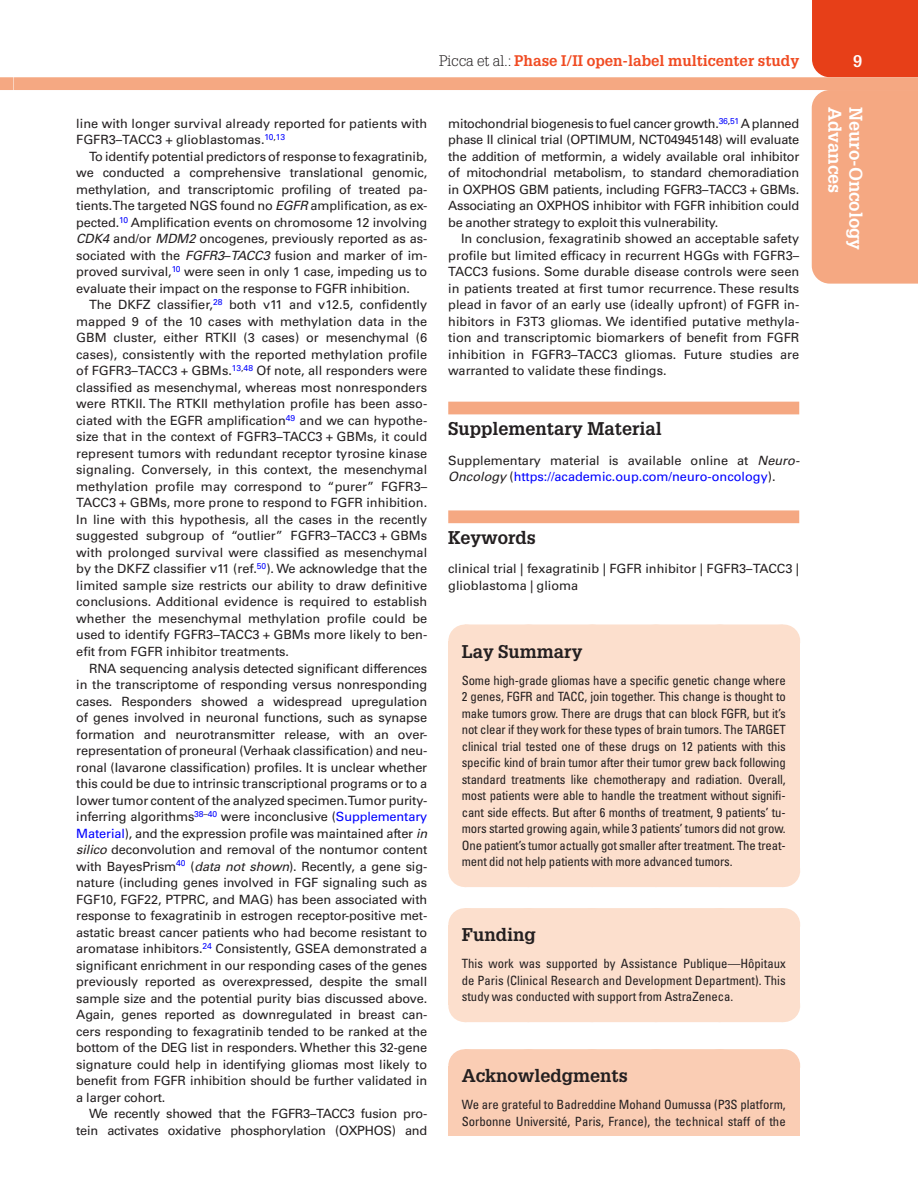
<style>
.page{position:relative;width:918px;height:1202px;background:#fff}
.page>*{position:absolute;margin:0;border:0;box-sizing:border-box;transform-origin:0 0}
.t1{font:18px "Glypha LT Std Bold 3";color:#fff}
.Supp_Head{font:700 18px "Glypha LT Std";color:#231f20}
.EM_Head{font:700 18px "Glypha LT Std";color:#231f20}
.EM_Ack_Head{font:700 18px "Glypha LT Std";color:#231f20}
.HeadA{font:700 18px "Glypha LT Std";color:#231f20}
.t2{font:700 16.5px "Glypha LT Std";color:#fff}
.t3{font:15px "Glypha LT Std Bold 4";color:#f04b22}
.TextInd{font:12.75px/16.5px "Univers LT Std";letter-spacing:-.01em;color:#231f20;text-align:justify}
.EM_Text{font:condensed 12.75px/16.5px "Univers LT Std";letter-spacing:-.005em;color:#231f20;text-align:justify}
.EM_Ack_Text{font:condensed 12.75px/16.5px "Univers LT Std";color:#231f20}
.Supp_Text{font:12.75px/16.5px "Univers LT Std";color:#231f20}
.Text{font:12.75px/16.5px "Univers LT Std";color:#231f20}
.s1{font-family:"Glypha LT Std Light 2";color:#231f20}
.s2{font-style:italic}
.s3{color:#00f}
</style>
<div class="page">
<div style="left:812px;top:90px;width:106px;height:194px;background:#f5a882"></div>
<div style="left:812px;top:0;width:106px;height:77px;background:#e73f18"></div>
<div style="left:0;top:77px;width:14px;height:13px;background:#f5a882"></div>
<div style="left:14px;top:77px;width:904px;height:13px;background:#f5a882"></div>
<div style="left:448px;top:401px;width:351px;height:13px;background:#f5a882"></div>
<div style="left:448px;top:510px;width:351px;height:13px;background:#f5a882"></div>
<div style="left:448px;top:641px;width:351px;height:33px;background:#fcdfcd"></div>
<div style="left:465px;top:624px;width:318px;height:33px;background:#fcdfcd"></div>
<svg style="left:528px;top:624px;width:223px;height:1px"></svg>
<hr style="left:783px;top:624px;width:1px;height:33px;background:#fcdfcd">
<div style="left:448px;top:672px;width:351px;height:197px;background:#fcdfcd"></div>
<div style="left:465px;top:854px;width:318px;height:33px;background:#fcdfcd"></div>
<hr style="left:783px;top:854px;width:1px;height:33px;background:#fcdfcd">
<div style="left:448px;top:925px;width:351px;height:33px;background:#fcdfcd"></div>
<div style="left:465px;top:908px;width:318px;height:33px;background:#fcdfcd"></div>
<hr style="left:783px;top:908px;width:1px;height:33px;background:#fcdfcd">
<div style="left:448px;top:956px;width:351px;height:48px;background:#fcdfcd"></div>
<div style="left:465px;top:989px;width:318px;height:33px;background:#fcdfcd"></div>
<hr style="left:783px;top:989px;width:1px;height:33px;background:#fcdfcd">
<div style="left:448px;top:1066px;width:351px;height:31px;background:#facdb4"></div>
<div style="left:465px;top:1049px;width:318px;height:33px;background:#facdb4"></div>
<svg style="left:533px;top:1049px;width:218px;height:1px"></svg>
<hr style="left:783px;top:1049px;width:1px;height:33px;background:#facdb4">
<div style="left:448px;top:1095px;width:351px;height:41px;background:#facdb4"></div>
<p class="t3" style="left:439px;top:51px;width:362px"><span class="s1">Picca et al.:</span> Phase I/II open-label multicenter study</p>
<p class="t2" style="left:853px;top:50px;width:11px">9</p>
<p class="TextInd" style="left:76px;top:115px;width:353px">line with longer survival already reported for patients with<br>FGFR3–TACC3 + glioblastomas.<sup>10</sup><sup>,</sup><sup>13</sup></p>
<p class="TextInd" style="left:76px;top:148px;width:353px;text-indent:13px">To identify potential predictors of response to fexagratinib, we conducted a comprehensive translational genomic, methylation, and transcriptomic profiling of treated pa&shy;tients. The targeted NGS found no <span class="s2">EGFR</span> amplification, as ex&shy;pected.<sup>10</sup> Amplification events on chromosome 12 involving <span class="s2">CDK4</span> and/or <span class="s2">MDM2</span> oncogenes, previously reported as as&shy;sociated with the <span class="s2">FGFR3</span>–<span class="s2">TACC3</span> fusion and marker of im&shy;proved survival,<sup>10</sup> were seen in only 1 case, impeding us to evaluate their impact on the response to FGFR inhibition.</p>
<p class="TextInd" style="left:76px;top:297px;width:353px;text-indent:13px">The DKFZ classifier,<sup>28</sup> both v11 and v12.5, confidently mapped 9 of the 10 cases with methylation data in the GBM cluster, either RTKII (3 cases) or mesenchymal (6 cases), consistently with the reported methylation profile of FGFR3–TACC3 + GBMs.<sup>13</sup><sup>,</sup><sup>48</sup> Of note, all responders were classified as mesenchymal, whereas most nonresponders were RTKII. The RTKII methylation profile has been asso&shy;ciated with the EGFR amplification<sup>49</sup> and we can hypothe&shy;size that in the context of FGFR3–TACC3 + GBMs, it could represent tumors with redundant receptor tyrosine kinase signaling. Conversely, in this context, the mesenchymal methylation profile may correspond to “purer” FGFR3– TACC3 + GBMs, more prone to respond to FGFR inhibition.<br>In line with this hypothesis, all the cases in the recently suggested subgroup of “outlier” FGFR3–TACC3 + GBMs with prolonged survival were classified as mesenchymal by the DKFZ classifier v11 (ref.<sup>50</sup>). We acknowledge that the limited sample size restricts our ability to draw definitive conclusions. Additional evidence is required to establish whether the mesenchymal methylation profile could be used to identify FGFR3–TACC3 + GBMs more likely to ben&shy;efit from FGFR inhibitor treatments.</p>
<p class="TextInd" style="left:76px;top:660px;width:353px;text-indent:13px">RNA sequencing analysis detected significant differences in the transcriptome of responding versus nonresponding cases. Responders showed a widespread upregulation of genes involved in neuronal functions, such as synapse formation and neurotransmitter release, with an over&shy;representation of proneural (Verhaak classification) and neu&shy;ronal (Iavarone classification) profiles. It is unclear whether this could be due to intrinsic transcriptional programs or to a lower tumor content of the analyzed specimen. Tumor purity&shy;inferring algorithms<sup>38</sup><sup>–</sup><sup>40</sup> were inconclusive (<span class="s3">Supplementary Material</span>), and the expression profile was maintained after <span class="s2">in silico</span> deconvolution and removal of the nontumor content with BayesPrism<sup>40</sup> (<span class="s2">data not shown</span>). Recently, a gene sig&shy;nature (including genes involved in FGF signaling such as FGF10, FGF22, PTPRC, and MAG) has been associated with response to fexagratinib in estrogen receptor-positive met&shy;astatic breast cancer patients who had become resistant to aromatase inhibitors.<sup>24</sup> Consistently, GSEA demonstrated a significant enrichment in our responding cases of the genes previously reported as overexpressed, despite the small sample size and the potential purity bias discussed above.<br>Again, genes reported as downregulated in breast can&shy;cers responding to fexagratinib tended to be ranked at the bottom of the DEG list in responders. Whether this 32-gene signature could help in identifying gliomas most likely to benefit from FGFR inhibition should be further validated in a larger cohort.</p>
<p class="TextInd" style="left:76px;top:1105px;width:353px;text-align:right">We recently showed that the FGFR3–TACC3 fusion pro&shy;tein activates oxidative phosphorylation (OXPHOS) and</p>
<p class="TextInd" style="left:448px;top:115px;width:353px">mitochondrial biogenesis to fuel cancer growth.<sup>36</sup><sup>,</sup><sup>51</sup> A planned phase II clinical trial (OPTIMUM, NCT04945148) will evaluate the addition of metformin, a widely available oral inhibitor of mitochondrial metabolism, to standard chemoradiation in OXPHOS GBM patients, including FGFR3–TACC3 + GBMs.<br>Associating an OXPHOS inhibitor with FGFR inhibition could be another strategy to exploit this vulnerability.</p>
<p class="TextInd" style="left:448px;top:231px;width:353px;text-indent:13px">In conclusion, fexagratinib showed an acceptable safety profile but limited efficacy in recurrent HGGs with FGFR3– TACC3 fusions. Some durable disease controls were seen in patients treated at first tumor recurrence. These results plead in favor of an early use (ideally upfront) of FGFR in&shy;hibitors in F3T3 gliomas. We identified putative methyla&shy;tion and transcriptomic biomarkers of benefit from FGFR inhibition in FGFR3–TACC3 gliomas. Future studies are warranted to validate these findings.</p>
<h3 class="Supp_Head" style="left:448px;top:418px;width:215px">Supplementary Material</h3>
<p class="Supp_Text" style="left:448px;top:452px;width:353px">Supplementary material is available online at <span class="s2">Neuro-<br>Oncology</span> (<span class="s3">https://academic.oup.com/neuro-oncology</span>).</p>
<h2 class="HeadA" style="left:448px;top:526px;width:89px">Keywords</h2>
<p class="Text" style="left:448px;top:561px;width:353px">clinical trial | fexagratinib | FGFR inhibitor | FGFR3–TACC3 | glioblastoma | glioma</p>
<h3 class="EM_Head" style="left:462px;top:640px;width:122px">Lay Summary</h3>
<p class="EM_Text" style="left:462px;top:671px;width:326px">Some high-grade gliomas have a specific genetic change where 2 genes, FGFR and TACC, join together. This change is thought to make tumors grow. There are drugs that can block FGFR, but it’s not clear if they work for these types of brain tumors. The TARGET clinical trial tested one of these drugs on 12 patients with this specific kind of brain tumor after their tumor grew back following standard treatments like chemotherapy and radiation. Overall, most patients were able to handle the treatment without signifi&shy;cant side effects. But after 6 months of treatment, 9 patients’ tu&shy;mors started growing again, while 3 patients’ tumors did not grow.<br>One patient’s tumor actually got smaller after treatment. The treat&shy;ment did not help patients with more advanced tumors.</p>
<h3 class="EM_Head" style="left:462px;top:923px;width:76px">Funding</h3>
<p class="EM_Text" style="left:462px;top:955px;width:326px">This work was supported by Assistance Publique—Hôpitaux de Paris (Clinical Research and Development Department). This study was conducted with support from AstraZeneca.</p>
<h3 class="EM_Ack_Head" style="left:462px;top:1064px;width:168px">Acknowledgments</h3>
<p class="EM_Ack_Text" style="left:462px;top:1096px;width:325px">We are grateful to Badreddine Mohand Oumussa (P3S platform,<br>Sorbonne Université, Paris, France), the technical staff of the</p>
<h1 class="t1" style="left:846px;top:107px;width:88px;rotate:90deg">Advances</h1>
<h1 class="t1" style="left:867px;top:107px;width:145px;rotate:90deg">Neuro-Oncology</h1>
</div>
